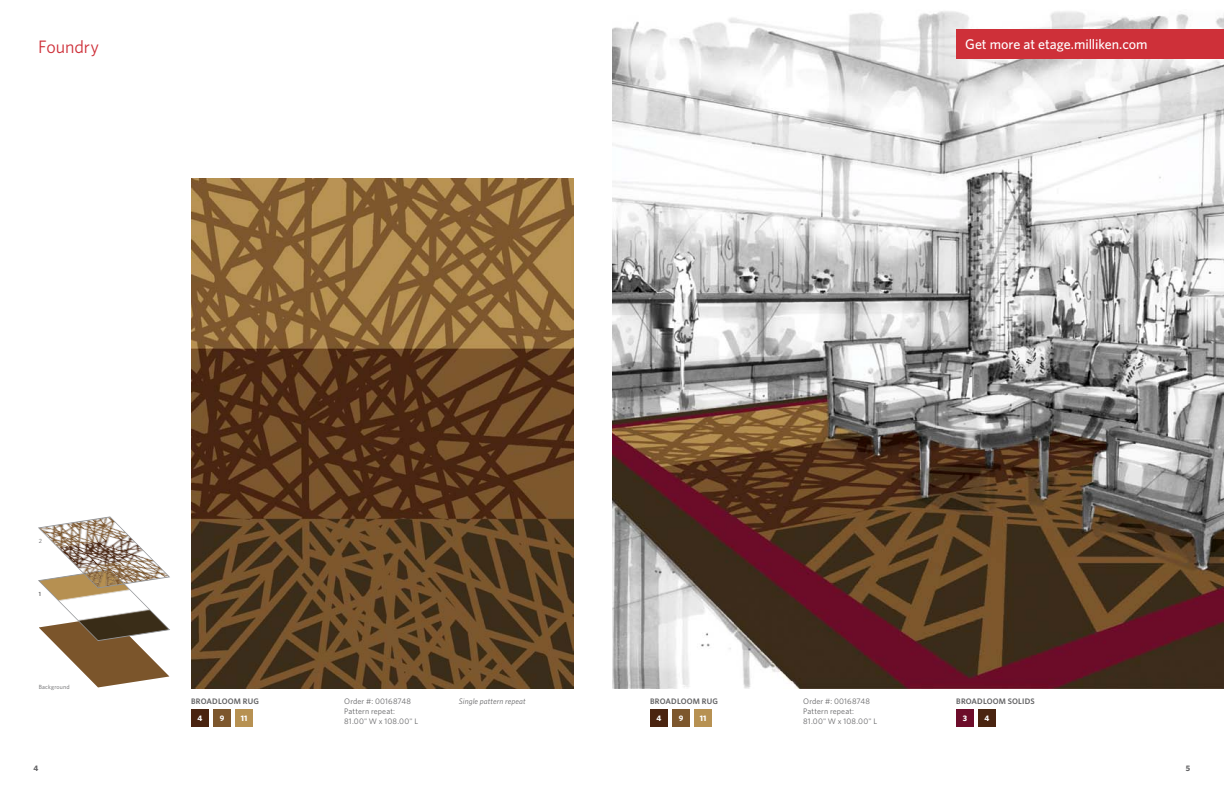
<style>
.page{position:relative;width:1224px;height:792px;background:#fff}
.page>*{position:absolute;margin:0;border:0;box-sizing:border-box;transform-origin:0 0}
.t1{font:18px "Whitney";letter-spacing:-.005em;color:#ce3039}
.t2{font:500 14px "Whitney";letter-spacing:-.005em;color:#fff}
.t3{font:8px/10px "Whitney";letter-spacing:.015em;color:#636365}
.t4{font:600 8px "Whitney";letter-spacing:.015em;color:#636365}
.t5{font:italic 8px "Whitney";letter-spacing:.01em;color:#636365}
.t6{font:700 8px "Whitney";color:#fff}
.t7{font:700 8px "Whitney";color:#636365}
.t8{font:6px "Whitney";letter-spacing:.025em;color:#636365}
</style>
<div class="page">
<img style="left:191px;top:178px;width:383px;height:511px">
<img style="left:612px;top:11px;width:612px;height:677px">
<svg style="left:38px;top:516px;width:132px;height:171px"></svg>
<div style="left:956px;top:29px;width:268px;height:29px;background:#ce3039"></div>
<div style="left:191px;top:709px;width:18px;height:18px;background:#4a2410"></div>
<div style="left:213px;top:709px;width:18px;height:18px;background:#7d572d"></div>
<div style="left:235px;top:709px;width:18px;height:18px;background:#b79152"></div>
<div style="left:650px;top:709px;width:18px;height:18px;background:#4a2410"></div>
<div style="left:672px;top:709px;width:18px;height:18px;background:#7d572d"></div>
<div style="left:694px;top:709px;width:18px;height:18px;background:#b79152"></div>
<div style="left:978px;top:709px;width:18px;height:18px;background:#4a2410"></div>
<div style="left:956px;top:709px;width:18px;height:18px;background:#6d0c2a"></div>
<h1 class="t1" style="left:38px;top:34px;width:62px">Foundry</h1>
<h2 class="t2" style="left:965px;top:35px;width:184px">Get more at etage.milliken.com</h2>
<p class="t8" style="left:39px;top:537px;width:5px">2</p>
<p class="t8" style="left:39px;top:589px;width:4px">1</p>
<p class="t8" style="left:39px;top:682px;width:32px">Background</p>
<p class="t4" style="left:191px;top:696px;width:69px">BROADLOOM RUG</p>
<p class="t5" style="left:459px;top:696px;width:68px">Single pattern repeat</p>
<p class="t3" style="left:344px;top:696px;width:75px">Order #: 00168748<br>Pattern repeat:<br>81.00" W x 108.00" L</p>
<p class="t6" style="left:198px;top:713px;width:6px">4</p>
<p class="t6" style="left:220px;top:713px;width:6px">9</p>
<p class="t6" style="left:241px;top:713px;width:8px">11</p>
<p class="t4" style="left:650px;top:696px;width:69px">BROADLOOM RUG</p>
<p class="t6" style="left:657px;top:713px;width:6px">4</p>
<p class="t6" style="left:679px;top:713px;width:6px">9</p>
<p class="t6" style="left:700px;top:713px;width:8px">11</p>
<p class="t3" style="left:803px;top:696px;width:75px">Order #: 00168748<br>Pattern repeat:<br>81.00" W x 108.00" L</p>
<p class="t4" style="left:956px;top:696px;width:80px">BROADLOOM SOLIDS</p>
<p class="t6" style="left:963px;top:713px;width:6px">3</p>
<p class="t6" style="left:985px;top:713px;width:6px">4</p>
<p class="t7" style="left:33px;top:763px;width:6px">4</p>
<p class="t7" style="left:1186px;top:763px;width:6px">5</p>
</div>
